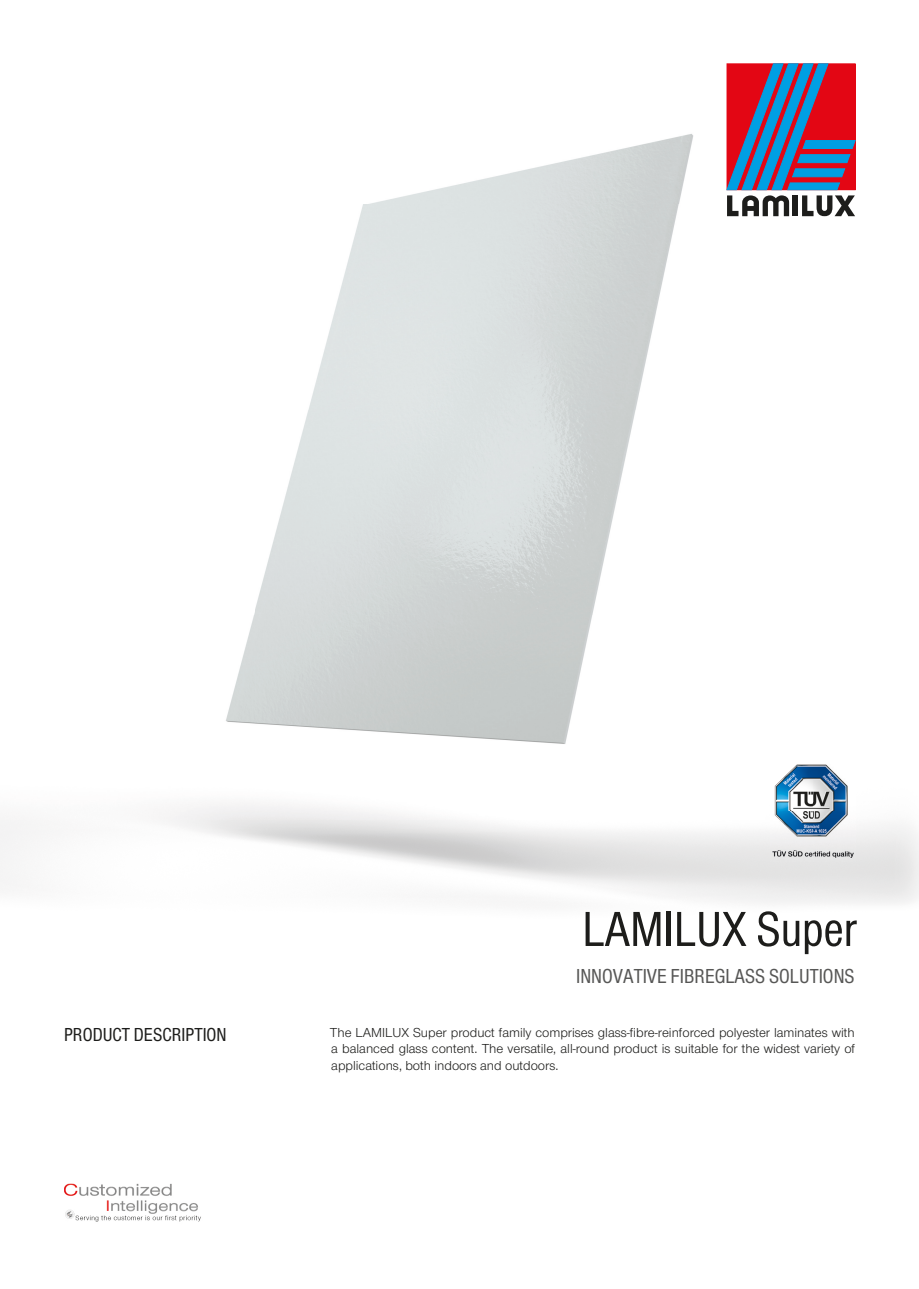
<style>
.page{position:relative;width:919px;height:1289px;background:#fff}
.page>*{position:absolute;margin:0;border:0;box-sizing:border-box;transform-origin:0 0}
.t1{font:condensed 51px "Nimbus Sans T";color:#1d1d1b}
.t2{font:condensed 21px "Nimbus Sans T";color:#575756}
.t3{font:condensed 19.5px "Nimbus Sans T";color:#1d1d1b}
.t4{font:13.5px/16.5px "Nimbus Sans Novus T";color:#1d1d1b;text-align:justify}
</style>
<div class="page">
<img style="left:0;top:63px;width:918px;height:841px">
<img style="left:770px;top:761px;width:85px;height:100px">
<svg style="left:727px;top:64px;width:128px;height:152px;background:#845574"></svg>
<img style="left:64px;top:1183px;width:137px;height:39px">
<h3 class="t3" style="left:64px;top:1023px;width:164px">PRODUCT DESCRIPTION</h3>
<h1 class="t1" style="left:582px;top:899px;width:276px">LAMILUX Super</h1>
<h2 class="t2" style="left:576px;top:964px;width:280px">INNOVATIVE FIBREGLASS SOLUTIONS</h2>
<p class="t4" style="left:330px;top:1023px;width:526px">The LAMILUX Super product family comprises glass-fibre-reinforced polyester laminates with a balanced glass content. The versatile, all-round product is suitable for the widest variety of applications, both indoors and outdoors.</p>
</div>
